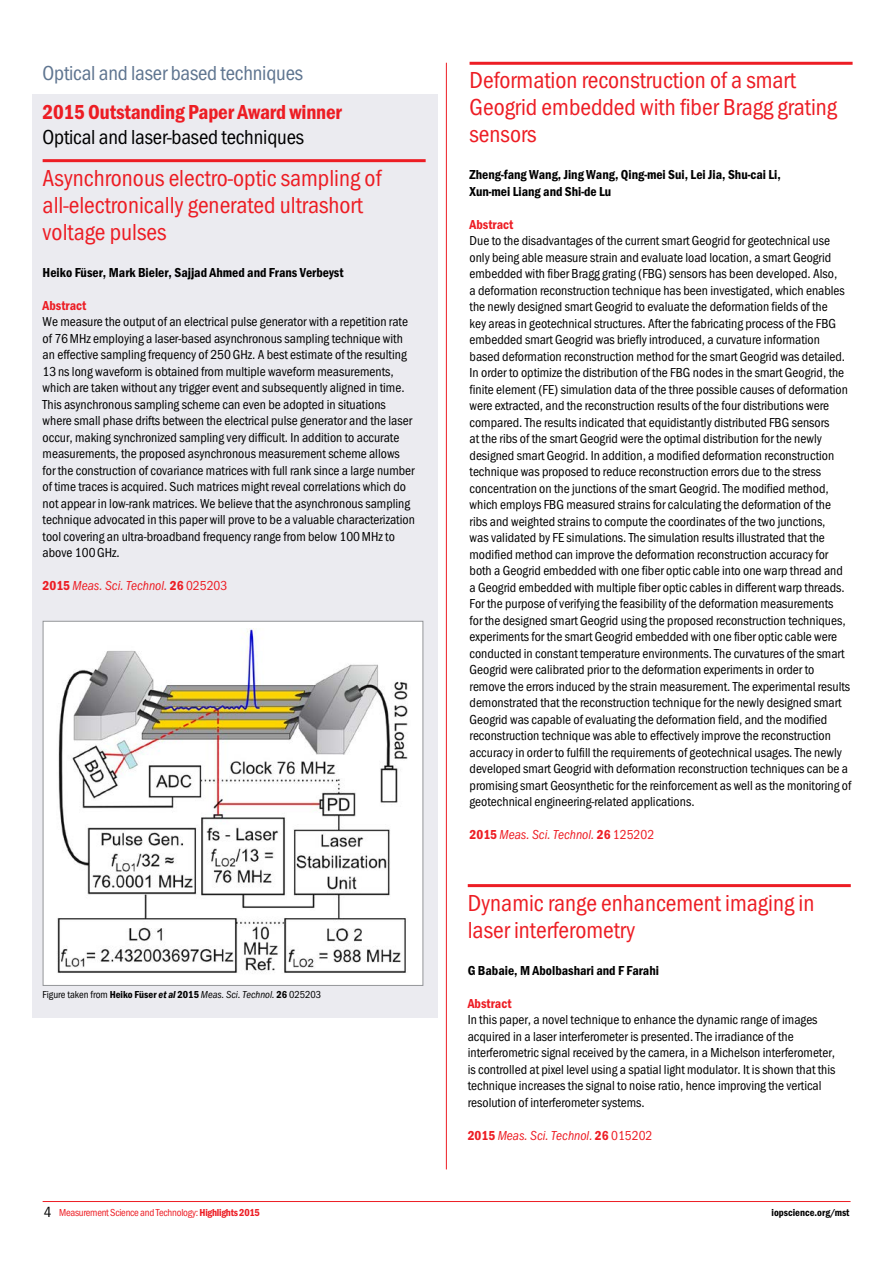
<style>
.page{position:relative;width:893px;height:1263px;background:#fff}
.page>*{position:absolute;margin:0;border:0;box-sizing:border-box;transform-origin:0 0}
.t1{font:24px/27px "Franklin Got Cd Io P";color:#ed1d24}
.t2{font:600 21px "Franklin Got Cd Io P";letter-spacing:-.01em;color:#ed1d24}
.t3{font:21px "Franklin Got Cd Io P";letter-spacing:-.01em;color:#000}
.t4{font:21px "Franklin Got Cd Io P";letter-spacing:-.01em;color:#5f7590}
.t5{font:13.5px/16.5px "Franklin Got Cd Io P";color:#000}
.t6{font:600 13.5px/16.5px "Franklin Got Cd Io P";color:#000}
.t7{font:italic 13.5px "Franklin Got Cd Io P";color:#ed1d24}
.t8{font:600 13.5px "Franklin Got Cd Io P";color:#ed1d24}
.t9{font:10.5px "Franklin Got Cd Io P";color:#000}
.t10{font:10.5px "Franklin Got Cd Io P";letter-spacing:-.025em;color:#ed1d24}
.t11{font:600 10.5px "Franklin Got Cd Io P";color:#000}
.s1{font-weight:600;font-style:normal}
.s2{font-style:normal}
.s3{font-weight:600}
.s4{font-family:"Di Franklin Got Cd Io P"}
.s5{font-style:italic}
.s6{font-size:15px;color:#000}
</style>
<div class="page">
<hr style="left:446px;top:63px;width:1px;height:1106px;background:#ed1d24">
<hr style="left:43px;top:1201px;width:807px;height:1px;background:#ed1d24">
<hr style="left:470px;top:62px;width:383px;height:3px;background:#ed1d24">
<hr style="left:468px;top:884px;width:383px;height:3px;background:#ed1d24">
<div style="left:32px;top:94px;width:405px;height:924px;background:#ebebf0"></div>
<hr style="left:43px;top:159px;width:383px;height:3px;background:#ed1d24">
<div style="left:43px;top:621px;width:380px;height:364px;background:#fff"></div>
<img style="left:57px;top:628px;width:351px;height:345px">
<div style="left:43px;top:621px;width:380px;height:365px;border:1px solid #939598"></div>
<h2 class="t4" style="left:43px;top:61px;width:262px">Optical and laser based techniques</h2>
<h2 class="t2" style="left:43px;top:100px;width:301px">2015 Outstanding Paper Award winner</h2>
<h2 class="t3" style="left:43px;top:125px;width:263px">Optical and laser-based techniques</h2>
<h1 class="t1" style="left:43px;top:165px;width:340px">Asynchronous electro-optic sampling of all-electronically generated ultrashort voltage pulses</h1>
<p class="t6" style="left:43px;top:264px;width:302px">Heiko Füser, Mark Bieler, Sajjad Ahmed and Frans Verbeyst</p>
<p class="t8" style="left:43px;top:297px;width:45px">Abstract</p>
<p class="t5" style="left:43px;top:314px;width:374px">We measure the output of an electrical pulse generator with a repetition rate of 76MHz employing a laser-based asynchronous sampling technique with an effective sampling frequency of 250GHz. A best estimate of the resulting 13ns long waveform is obtained from multiple waveform measurements, which are taken without any trigger event and subsequently aligned in time.<br>This asynchronous sampling scheme can even be adopted in situations where small phase drifts between the electrical pulse generator and the laser occur, making synchronized sampling very difficult. In addition to accurate measurements, the proposed asynchronous measurement scheme allows for the construction of covariance matrices with full rank since a large number of time traces is acquired. Such matrices might reveal correlations which do not appear in low-rank matrices. We believe that the asynchronous sampling technique advocated in this paper will prove to be a valuable characterization tool covering an ultra-broadband frequency range from below 100MHz to above 100GHz.</p>
<p class="t7" style="left:43px;top:578px;width:186px"><span class="s1">2015</span> Meas. Sci. Technol. <span class="s1">26</span> <span class="s2">025203</span></p>
<p class="t9" style="left:43px;top:988px;width:280px">Figure taken from <span class="s3">Heiko Füser</span> <span class="s4">et al</span> <span class="s3">2015</span> <span class="s5">Meas. Sci. Technol.</span> <span class="s3">26</span> 025203</p>
<h1 class="t1" style="left:470px;top:67px;width:369px">Deformation reconstruction of a smart<br>Geogrid embedded with fiber Bragg grating sensors</h1>
<p class="t6" style="left:470px;top:167px;width:313px">Zheng-fang Wang, Jing Wang, Qing-mei Sui, Lei Jia, Shu-cai Li,<br>Xun-mei Liang and Shi-de Lu</p>
<p class="t8" style="left:470px;top:217px;width:45px">Abstract</p>
<p class="t5" style="left:470px;top:233px;width:383px">Due to the disadvantages of the current smart Geogrid for geotechnical use only being able measure strain and evaluate load location, a smart Geogrid embedded with fiber Bragg grating (FBG) sensors has been developed. Also,<br>a deformation reconstruction technique has been investigated, which enables the newly designed smart Geogrid to evaluate the deformation fields of the<br>key areas in geotechnical structures. After the fabricating process of the FBG embedded smart Geogrid was briefly introduced, a curvature information based deformation reconstruction method for the smart Geogrid was detailed.<br>In order to optimize the distribution of the FBG nodes in the smart Geogrid, the finite element (FE) simulation data of the three possible causes of deformation were extracted, and the reconstruction results of the four distributions were compared. The results indicated that equidistantly distributed FBG sensors<br>at the ribs of the smart Geogrid were the optimal distribution for the newly designed smart Geogrid. In addition, a modified deformation reconstruction technique was proposed to reduce reconstruction errors due to the stress concentration on the junctions of the smart Geogrid. The modified method, which employs FBG measured strains for calculating the deformation of the ribs and weighted strains to compute the coordinates of the two junctions,<br>was validated by FE simulations. The simulation results illustrated that the modified method can improve the deformation reconstruction accuracy for both a Geogrid embedded with one fiber optic cable into one warp thread and a Geogrid embedded with multiple fiber optic cables in different warp threads.<br>For the purpose of verifying the feasibility of the deformation measurements<br>for the designed smart Geogrid using the proposed reconstruction techniques, experiments for the smart Geogrid embedded with one fiber optic cable were conducted in constant temperature environments. The curvatures of the smart Geogrid were calibrated prior to the deformation experiments in order to remove the errors induced by the strain measurement. The experimental results demonstrated that the reconstruction technique for the newly designed smart Geogrid was capable of evaluating the deformation field, and the modified reconstruction technique was able to effectively improve the reconstruction accuracy in order to fulfill the requirements of geotechnical usages. The newly developed smart Geogrid with deformation reconstruction techniques can be a promising smart Geosynthetic for the reinforcement as well as the monitoring of geotechnical engineering-related applications.</p>
<p class="t7" style="left:470px;top:827px;width:186px"><span class="s1">2015</span> Meas. Sci. Technol. <span class="s1">26</span> <span class="s2">125202</span></p>
<h1 class="t1" style="left:468px;top:889px;width:348px">Dynamic range enhancement imaging in laser interferometry</h1>
<p class="t6" style="left:468px;top:962px;width:193px">G Babaie, M Abolbashari and F Farahi</p>
<p class="t8" style="left:468px;top:995px;width:45px">Abstract</p>
<p class="t5" style="left:468px;top:1011px;width:369px">In this paper, a novel technique to enhance the dynamic range of images acquired in a laser interferometer is presented. The irradiance of the interferometric signal received by the camera, in a Michelson interferometer, is controlled at pixel level using a spatial light modulator. It is shown that this technique increases the signal to noise ratio, hence improving the vertical resolution of interferometer systems.</p>
<p class="t7" style="left:468px;top:1127px;width:186px"><span class="s1">2015</span> Meas. Sci. Technol. <span class="s1">26</span> <span class="s2">015202</span></p>
<p class="t10" style="left:44px;top:1206px;width:218px"><span class="s6">4</span> Measurement Science and Technology: <span class="s3">Highlights 2015</span></p>
<p class="t11" style="left:771px;top:1206px;width:80px">iopscience.org/mst</p>
</div>
